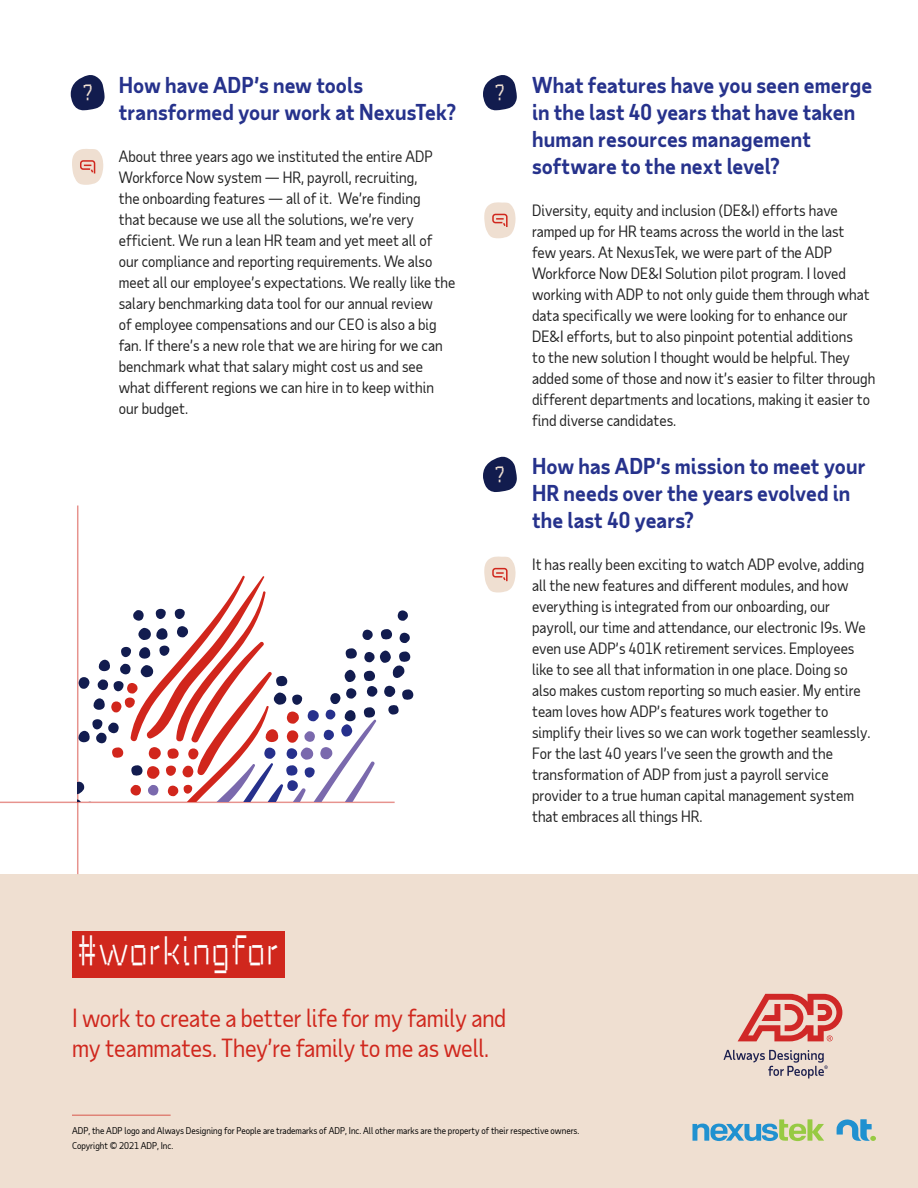
<style>
.page{position:relative;width:918px;height:1188px;background:#fff}
.page>*{position:absolute;margin:0;border:0;box-sizing:border-box;transform-origin:0 0}
.t1{font:39px "Taub Display 90";letter-spacing:.005em;color:#fff}
.t2{font:24px/30px "Taub Sans";letter-spacing:-.01em;color:#d0271d}
.t3{font:700 21px/27px "Taub Sans";letter-spacing:.005em;color:#26328c}
.t4{font:21px "Taub Display 30";color:#efdfd1}
.t5{font:15px/21px "Taub Sans";color:#222}
.t6{font:9px/15px "Taub Sans";color:#000}
</style>
<div class="page">
<div style="left:0;top:874px;width:918px;height:314px;background:#efdfd1"></div>
<hr style="left:72px;top:1114px;width:99px;height:2px;background:#d0271d">
<div style="left:72px;top:931px;width:213px;height:47px;background:#d0271d"></div>
<svg style="left:723px;top:1050px;width:105px;height:29px"></svg>
<svg style="left:738px;top:994px;width:104px;height:47px"></svg>
<svg style="left:692px;top:1119px;width:132px;height:22px"></svg>
<svg style="left:837px;top:1119px;width:39px;height:22px"></svg>
<hr style="left:77px;top:506px;width:1px;height:368px;background:#d0271d">
<hr style="left:0;top:802px;width:395px;height:1px;background:#d0271d">
<svg style="left:71px;top:75px;width:34px;height:35px"></svg>
<svg style="left:72px;top:149px;width:31px;height:36px"></svg>
<svg style="left:483px;top:75px;width:34px;height:35px"></svg>
<svg style="left:484px;top:202px;width:32px;height:36px"></svg>
<svg style="left:483px;top:456px;width:34px;height:36px"></svg>
<svg style="left:484px;top:556px;width:32px;height:37px"></svg>
<svg style="left:78px;top:575px;width:335px;height:227px"></svg>
<h3 class="t3" style="left:119px;top:71px;width:339px">How have ADP’s new tools transformed your work at NexusTek?</h3>
<p class="t5" style="left:119px;top:146px;width:338px">About three years ago we instituted the entire ADP Workforce Now system — HR, payroll, recruiting,<br>the onboarding features — all of it. We’re finding<br>that because we use all the solutions, we’re very efficient. We run a lean HR team and yet meet all of our compliance and reporting requirements. We also meet all our employee’s expectations. We really like the salary benchmarking data tool for our annual review<br>of employee compensations and our CEO is also a big fan. If there’s a new role that we are hiring for we can benchmark what that salary might cost us and see what different regions we can hire in to keep within our budget.</p>
<h3 class="t4" style="left:82px;top:79px;width:12px">?</h3>
<h3 class="t4" style="left:495px;top:79px;width:12px">?</h3>
<h3 class="t4" style="left:495px;top:461px;width:12px">?</h3>
<h3 class="t3" style="left:532px;top:71px;width:342px">What features have you seen emerge in the last 40 years that have taken human resources management software to the next level?</h3>
<p class="t5" style="left:532px;top:200px;width:345px">Diversity, equity and inclusion (DE&amp;I) efforts have ramped up for HR teams across the world in the last<br>few years. At NexusTek, we were part of the ADP Workforce Now DE&amp;I Solution pilot program. I loved working with ADP to not only guide them through what data specifically we were looking for to enhance our DE&amp;I efforts, but to also pinpoint potential additions<br>to the new solution I thought would be helpful. They added some of those and now it’s easier to filter through different departments and locations, making it easier to find diverse candidates.</p>
<h3 class="t3" style="left:532px;top:452px;width:335px">How has ADP’s mission to meet your<br>HR needs over the years evolved in the last 40 years?</h3>
<p class="t5" style="left:532px;top:554px;width:340px">It has really been exciting to watch ADP evolve, adding all the new features and different modules, and how everything is integrated from our onboarding, our payroll, our time and attendance, our electronic I9s. We even use ADP’s 401K retirement services. Employees like to see all that information in one place. Doing so also makes custom reporting so much easier. My entire team loves how ADP’s features work together to simplify their lives so we can work together seamlessly.<br>For the last 40 years I’ve seen the growth and the transformation of ADP from just a payroll service provider to a true human capital management system that embraces all things HR.</p>
<h1 class="t1" style="left:76px;top:926px;width:205px">#workingfor</h1>
<h2 class="t2" style="left:72px;top:1002px;width:436px">I work to create a better life for my family and my teammates. They’re family to me as well.</h2>
<p class="t6" style="left:72px;top:1123px;width:509px">ADP, the ADP logo and Always Designing for People are trademarks of ADP, Inc. All other marks are the property of their respective owners.<br>Copyright © 2021 ADP, Inc.</p>
</div>
